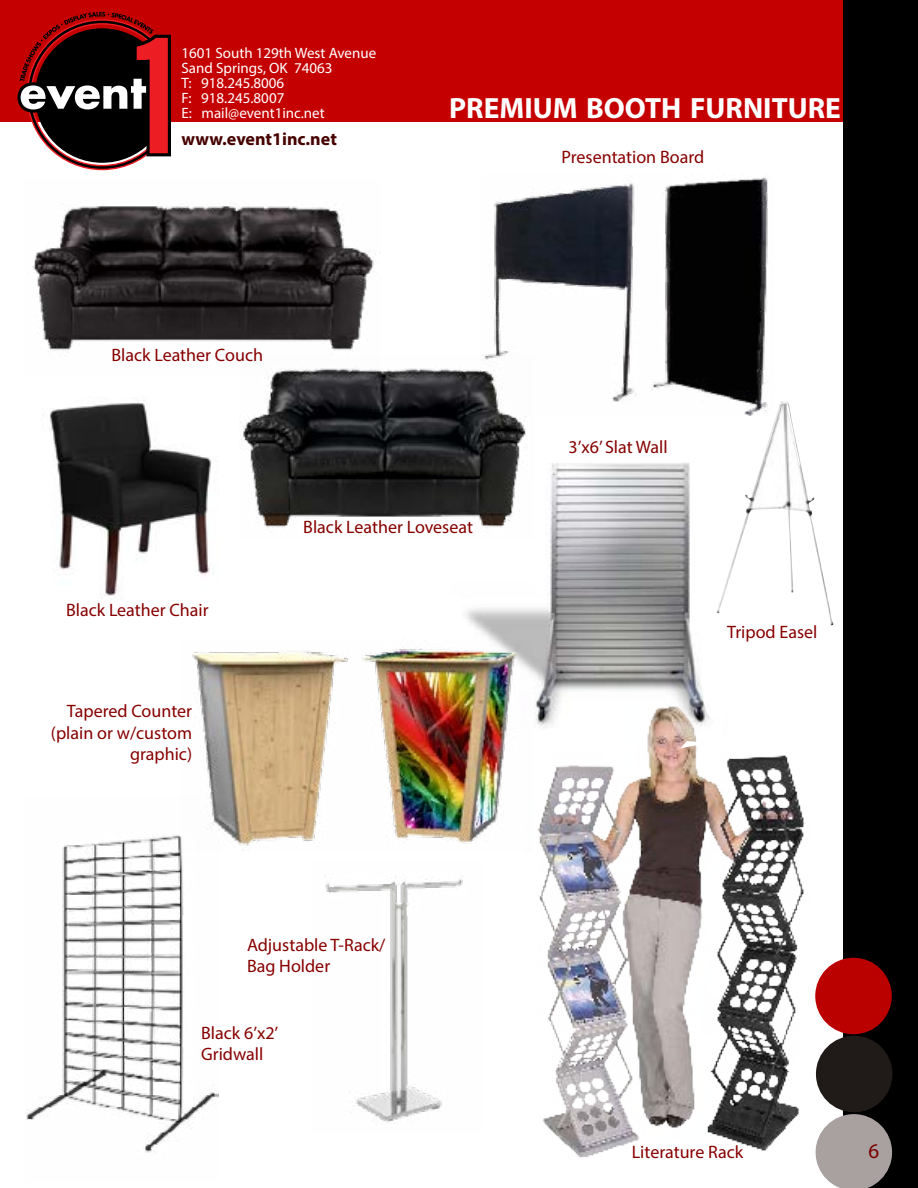
<style>
.page{position:relative;width:918px;height:1188px;background:#fff}
.page>*{position:absolute;margin:0;border:0;box-sizing:border-box;transform-origin:0 0}
.t1{font:700 29.4px "Myriad Pro";color:#fff}
.t2{font:21px "Myriad Pro";color:#7a0000}
.t3{font:18px/21.6px "Myriad Pro";color:#870000}
.t4{font:700 18px "Myriad Pro";color:#470000}
.t5{font:15px/15px "Myriad Pro";color:#fff}
</style>
<div class="page">
<img style="left:466px;top:463px;width:237px;height:232px">
<img style="left:717px;top:401px;width:116px;height:225px">
<img style="left:33px;top:203px;width:342px;height:150px">
<img style="left:534px;top:695px;width:286px;height:463px">
<img style="left:486px;top:177px;width:287px;height:238px">
<div style="left:1px;top:1px;width:882px;height:121px;background:#c50000"></div>
<div style="left:844px;top:1px;width:73px;height:1186px;background:#000"></div>
<div style="left:843px;top:0;width:75px;height:1188px;border:2px solid #000"></div>
<div style="left:815px;top:958px;width:77px;height:76px;background:#b00;border-radius:50%"></div>
<div style="left:816px;top:1036px;width:76px;height:76px;background:#201a18;border-radius:50%"></div>
<svg style="left:816px;top:1114px;width:76px;height:74px"></svg>
<img style="left:325px;top:877px;width:138px;height:246px">
<img style="left:239px;top:355px;width:294px;height:184px">
<img style="left:26px;top:835px;width:193px;height:318px">
<img style="left:181px;top:639px;width:352px;height:211px">
<svg style="left:17px;top:12px;width:154px;height:158px"></svg>
<svg style="left:720px;top:713px;width:7px;height:5px"></svg>
<img style="left:680px;top:741px;width:25px;height:8px">
<img style="left:50px;top:402px;width:162px;height:197px">
<p class="t5" style="left:181px;top:45px;width:196px">1601 South 129th West Avenue<br>Sand Springs, OK 74063<br>T: 918.245.8006<br>F: 918.245.8007<br>E: mail@event1inc.net</p>
<p class="t4" style="left:181px;top:127px;width:157px">www.event1inc.net</p>
<h1 class="t1" style="left:449px;top:89px;width:393px">PREMIUM BOOTH FURNITURE</h1>
<p class="t3" style="left:562px;top:146px;width:144px">Presentation Board</p>
<p class="t3" style="left:111px;top:344px;width:153px">Black Leather Couch</p>
<p class="t3" style="left:66px;top:598px;width:144px">Black Leather Chair</p>
<p class="t3" style="left:51px;top:700px;width:143px;text-align:right">Tapered Counter (plain or w/custom graphic)</p>
<p class="t3" style="left:303px;top:515px;width:171px">Black Leather Loveseat</p>
<p class="t3" style="left:247px;top:934px;width:140px">Adjustable T-Rack/<br>Bag Holder</p>
<p class="t3" style="left:201px;top:1022px;width:79px">Black 6’x2’<br>Gridwall</p>
<p class="t3" style="left:568px;top:436px;width:101px">3’x6’ Slat Wall</p>
<p class="t3" style="left:727px;top:621px;width:92px">Tripod Easel</p>
<p class="t3" style="left:632px;top:1141px;width:113px">Literature Rack</p>
<p class="t2" style="left:869px;top:1138px;width:12px">6</p>
</div>
